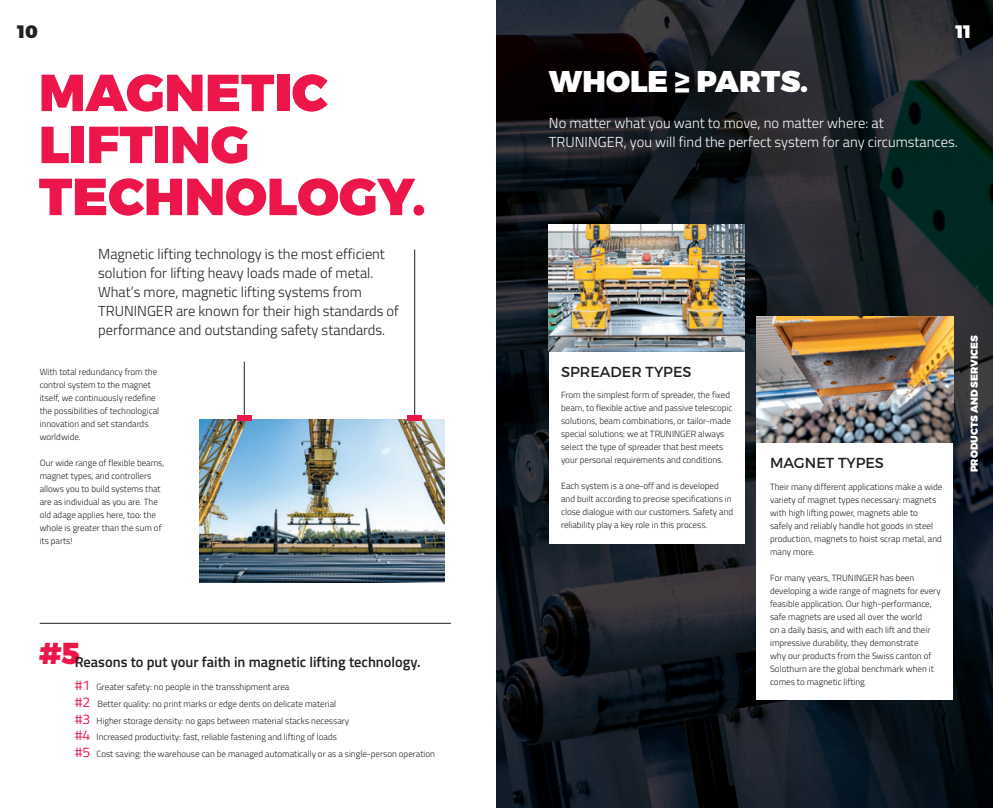
<style>
.page{position:relative;width:993px;height:808px;background:#fff}
.page>*{position:absolute;margin:0;border:0;box-sizing:border-box;transform-origin:0 0}
.t1{font:52px/52px "Trueno Blk";color:#ed164b}
.t2{font:30.3px "Trueno Blk";color:#ed164b}
.t3{font:30px "Trueno Blk";color:#fff}
.t4{font:18px "Trueno Blk";color:#231f20}
.t5{font:18px "Trueno Blk";color:#fff}
.t6{font:300 14.5px/19px "Titillium Web";color:#231f20}
.t7{font:300 14.5px/19px "Titillium Web";color:#fff}
.t8{font:600 14.5px "Titillium Web";color:#231f20}
.t9{font:14.5px "Trueno Rg";color:#231f20}
.t10{font:10px "Trueno Blk";color:#fff}
.t11{font:300 9px/13px "Titillium Web";color:#231f20}
.s1{font-weight:400;font-size:14px;color:#ed164b}
</style>
<div class="page">
<img style="left:496px;top:0;width:496px;height:808px">
<div style="left:549px;top:351px;width:195px;height:193px;background:#fff"></div>
<div style="left:756px;top:443px;width:196px;height:257px;background:#fff"></div>
<img style="left:549px;top:225px;width:195px;height:126px">
<img style="left:756px;top:316px;width:196px;height:127px">
<hr style="left:40px;top:623px;width:411px;height:1px;background:#231f20">
<img style="left:199px;top:420px;width:245px;height:163px">
<hr style="left:244px;top:362px;width:1px;height:53px;background:#231f20">
<hr style="left:414px;top:249px;width:1px;height:166px;background:#231f20">
<div style="left:237px;top:415px;width:14px;height:6px;background:#ed164b"></div>
<div style="left:407px;top:415px;width:15px;height:6px;background:#ed164b"></div>
<h3 class="t4" style="left:17px;top:21px;width:22px">10</h3>
<h3 class="t5" style="left:955px;top:21px;width:17px">11</h3>
<h1 class="t1" style="left:39px;top:68px;width:388px">MAGNETIC<br>LIFTING<br>TECHNOLOGY.</h1>
<p class="t6" style="left:98px;top:244px;width:302px">Magnetic lifting technology is the most efficient solution for lifting heavy loads made of metal.<br>What’s more, magnetic lifting systems from TRUNINGER are known for their high standards of performance and outstanding safety standards.</p>
<p class="t11" style="left:40px;top:365px;width:121px">With total redundancy from the control system to the magnet itself, we continuously redefine the possibilities of technological innovation and set standards worldwide.</p>
<p class="t11" style="left:40px;top:456px;width:126px">Our wide range of flexible beams, magnet types, and controllers allows you to build systems that are as individual as you are. The old adage applies here, too: the whole is greater than the sum of its parts!</p>
<h2 class="t2" style="left:39px;top:634px;width:43px">#5</h2>
<h3 class="t8" style="left:75px;top:651px;width:347px">Reasons to put your faith in magnetic lifting technology.</h3>
<p class="t11" style="left:75px;top:678px;width:361px;line-height:16.8px"><span class="s1">#1</span> Greater safety: no people in the transshipment area<br><span class="s1">#2</span> Better quality: no print marks or edge dents on delicate material<br><span class="s1">#3</span> Higher storage density: no gaps between material stacks necessary<br><span class="s1">#4</span> Increased productivity: fast, reliable fastening and lifting of loads<br><span class="s1">#5</span> Cost saving: the warehouse can be managed automatically or as a single-person operation</p>
<h3 class="t3" style="left:549px;top:63px;width:261px">WHOLE ≥ PARTS.</h3>
<h3 class="t7" style="left:549px;top:113px;width:410px">No matter what you want to move, no matter where: at<br>TRUNINGER, you will find the perfect system for any circumstances.</h3>
<h3 class="t9" style="left:561px;top:363px;width:132px">SPREADER TYPES</h3>
<p class="t11" style="left:561px;top:388px;width:173px">From the simplest form of spreader, the fixed beam, to flexible active and passive telescopic solutions, beam combinations, or tailor-made special solutions: we at TRUNINGER always select the type of spreader that best meets your personal requirements and conditions.</p>
<p class="t11" style="left:561px;top:479px;width:173px">Each system is a one-off and is developed and built according to precise specifications in close dialogue with our customers. Safety and reliability play a key role in this process.</p>
<h3 class="t9" style="left:769px;top:454px;width:115px">MAGNET TYPES</h3>
<p class="t11" style="left:769px;top:480px;width:174px">Their many different applications make a wide variety of magnet types necessary: magnets with high lifting power, magnets able to safely and reliably handle hot goods in steel production, magnets to hoist scrap metal, and many more.</p>
<p class="t11" style="left:769px;top:571px;width:172px">For many years, TRUNINGER has been developing a wide range of magnets for every feasible application. Our high-performance, safe magnets are used all over the world<br>on a daily basis, and with each lift and their impressive durability, they demonstrate<br>why our products from the Swiss canton of Solothurn are the global benchmark when it comes to magnetic lifting.</p>
<p class="t10" style="left:967px;top:472px;width:138px;rotate:-90deg">PRODUCTS AND SERVICES</p>
</div>
